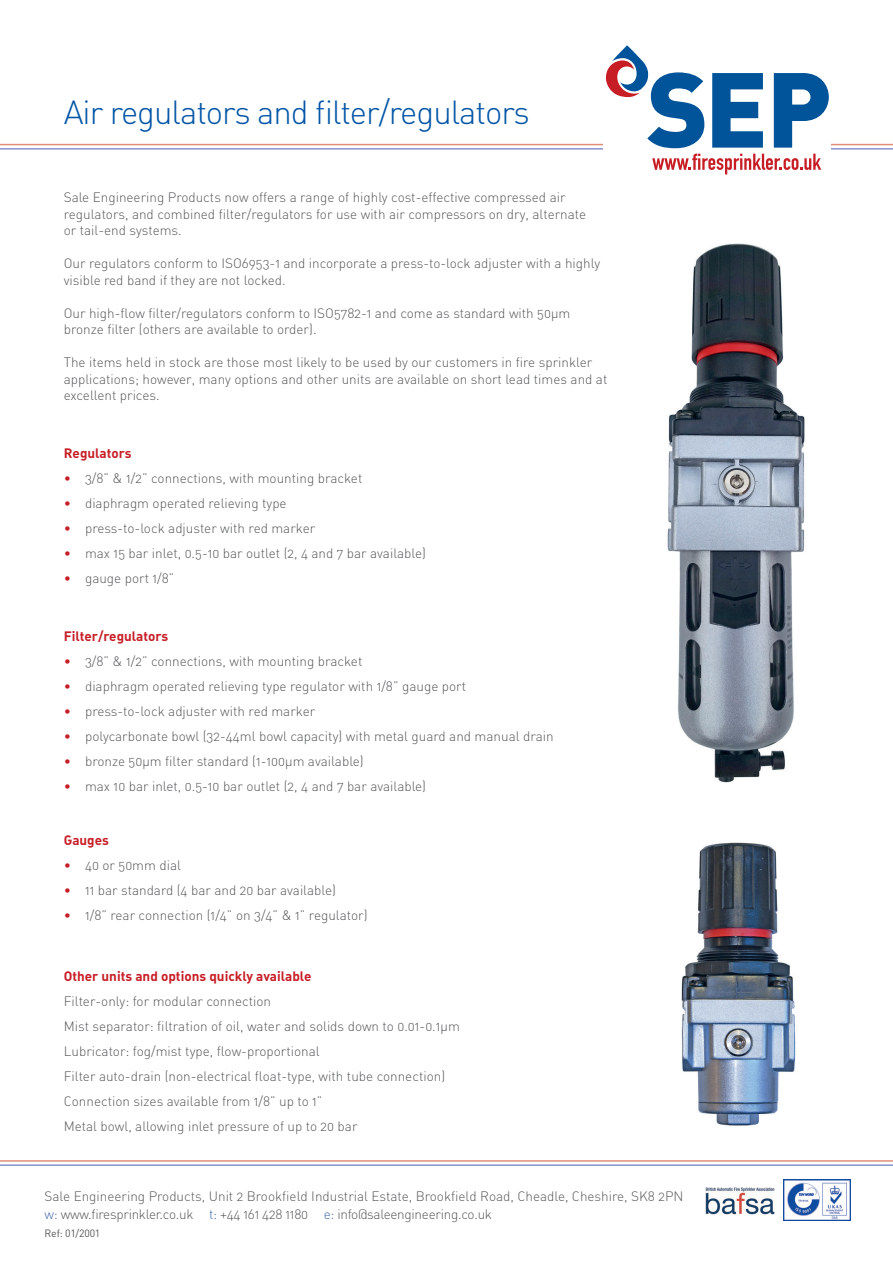
<style>
.page{position:relative;width:893px;height:1263px;background:#fff}
.page>*{position:absolute;margin:0;border:0;box-sizing:border-box;transform-origin:0 0}
.t1{font:33px "DIN Light Alternate";letter-spacing:-.03em;color:#0154a6}
.t2{font:13.5px/16.5px "DIN Light Alternate";color:#57585a}
.t3{font:13.5px "DIN Bold Alternate";color:#c71e26}
.t4{font:10.5px "DIN";letter-spacing:-.02em;color:#57585a}
.s1{color:#c71e26}
.s2{color:#446aa9}
</style>
<div class="page">
<img style="left:667px;top:243px;width:138px;height:540px">
<hr style="left:0;top:144px;width:893px;height:1px;background:#e08e77">
<hr style="left:0;top:148px;width:893px;height:2px;background:#8393ca">
<hr style="left:0;top:1160px;width:893px;height:2px;background:#e08e77">
<hr style="left:0;top:1164px;width:893px;height:2px;background:#8393ca">
<img style="left:681px;top:842px;width:115px;height:284px">
<img style="left:783px;top:1179px;width:67px;height:41px">
<img style="left:706px;top:1187px;width:69px;height:28px">
<div style="left:604px;top:30px;width:227px;height:160px;background:#fff"></div>
<svg style="left:712px;top:73px;width:51px;height:75px"></svg>
<svg style="left:774px;top:73px;width:55px;height:75px"></svg>
<svg style="left:652px;top:154px;width:169px;height:20px"></svg>
<svg style="left:606px;top:46px;width:98px;height:102px"></svg>
<h1 class="t1" style="left:64px;top:92px;width:468px">Air regulators and filter/regulators</h1>
<p class="t2" style="left:64px;top:189px;width:524px">Sale Engineering Products now offers a range of highly cost-effective compressed air regulators, and combined filter/regulators for use with air compressors on dry, alternate or tail-end systems.</p>
<p class="t2" style="left:64px;top:255px;width:538px">Our regulators conform to ISO6953-1 and incorporate a press-to-lock adjuster with a highly visible red band if they are not locked.</p>
<p class="t2" style="left:64px;top:304px;width:508px">Our high-flow filter/regulators conform to ISO5782-1 and come as standard with 50μm bronze filter (others are available to order).</p>
<p class="t2" style="left:64px;top:354px;width:545px">The items held in stock are those most likely to be used by our customers in fire sprinkler applications; however, many options and other units are available on short lead times and at excellent prices.</p>
<p class="t3" style="left:64px;top:444px;width:69px">Regulators</p>
<p class="t2" style="left:64px;top:469px;width:300px"><span class="s1">•</span> 3/8” &amp; 1/2” connections, with mounting bracket</p>
<p class="t2" style="left:64px;top:494px;width:224px"><span class="s1">•</span> diaphragm operated relieving type</p>
<p class="t2" style="left:64px;top:519px;width:253px"><span class="s1">•</span> press-to-lock adjuster with red marker</p>
<p class="t2" style="left:64px;top:544px;width:364px"><span class="s1">•</span> max 15 bar inlet, 0.5-10 bar outlet (2, 4 and 7 bar available)</p>
<p class="t2" style="left:64px;top:569px;width:112px"><span class="s1">•</span> gauge port 1/8”</p>
<p class="t3" style="left:64px;top:627px;width:106px">Filter/regulators</p>
<p class="t2" style="left:64px;top:652px;width:300px"><span class="s1">•</span> 3/8” &amp; 1/2” connections, with mounting bracket</p>
<p class="t2" style="left:64px;top:677px;width:404px"><span class="s1">•</span> diaphragm operated relieving type regulator with 1/8” gauge port</p>
<p class="t2" style="left:64px;top:702px;width:253px"><span class="s1">•</span> press-to-lock adjuster with red marker</p>
<p class="t2" style="left:64px;top:727px;width:491px"><span class="s1">•</span> polycarbonate bowl (32-44ml bowl capacity) with metal guard and manual drain</p>
<p class="t2" style="left:64px;top:752px;width:301px"><span class="s1">•</span> bronze 50μm filter standard (1-100μm available)</p>
<p class="t2" style="left:64px;top:777px;width:364px"><span class="s1">•</span> max 10 bar inlet, 0.5-10 bar outlet (2, 4 and 7 bar available)</p>
<p class="t3" style="left:64px;top:831px;width:47px">Gauges</p>
<p class="t2" style="left:64px;top:856px;width:119px"><span class="s1">•</span> 40 or 50mm dial</p>
<p class="t2" style="left:64px;top:881px;width:274px"><span class="s1">•</span> 11 bar standard (4 bar and 20 bar available)</p>
<p class="t2" style="left:64px;top:906px;width:305px"><span class="s1">•</span> 1/8” rear connection (1/4” on 3/4” &amp; 1” regulator)</p>
<p class="t3" style="left:64px;top:967px;width:249px">Other units and options quickly available</p>
<p class="t2" style="left:64px;top:988px;width:398px;line-height:25px">Filter-only: for modular connection<br>Mist separator: filtration of oil, water and solids down to 0.01-0.1μm Lubricator: fog/mist type, flow-proportional<br>Filter auto-drain (non-electrical float-type, with tube connection)<br>Connection sizes available from 1/8” up to 1”<br>Metal bowl, allowing inlet pressure of up to 20 bar</p>
<p class="t2" style="left:45px;top:1187px;width:640px;line-height:18px">Sale Engineering Products, Unit 2 Brookfield Industrial Estate, Brookfield Road, Cheadle, Cheshire, SK8 2PN <span class="s2">w:</span> www.firesprinkler.co.uk <span class="s2">t:</span> +44 161 428 1180 <span class="s2">e:</span> info@saleengineering.co.uk</p>
<p class="t4" style="left:45px;top:1227px;width:57px">Ref: 01/2001</p>
</div>
